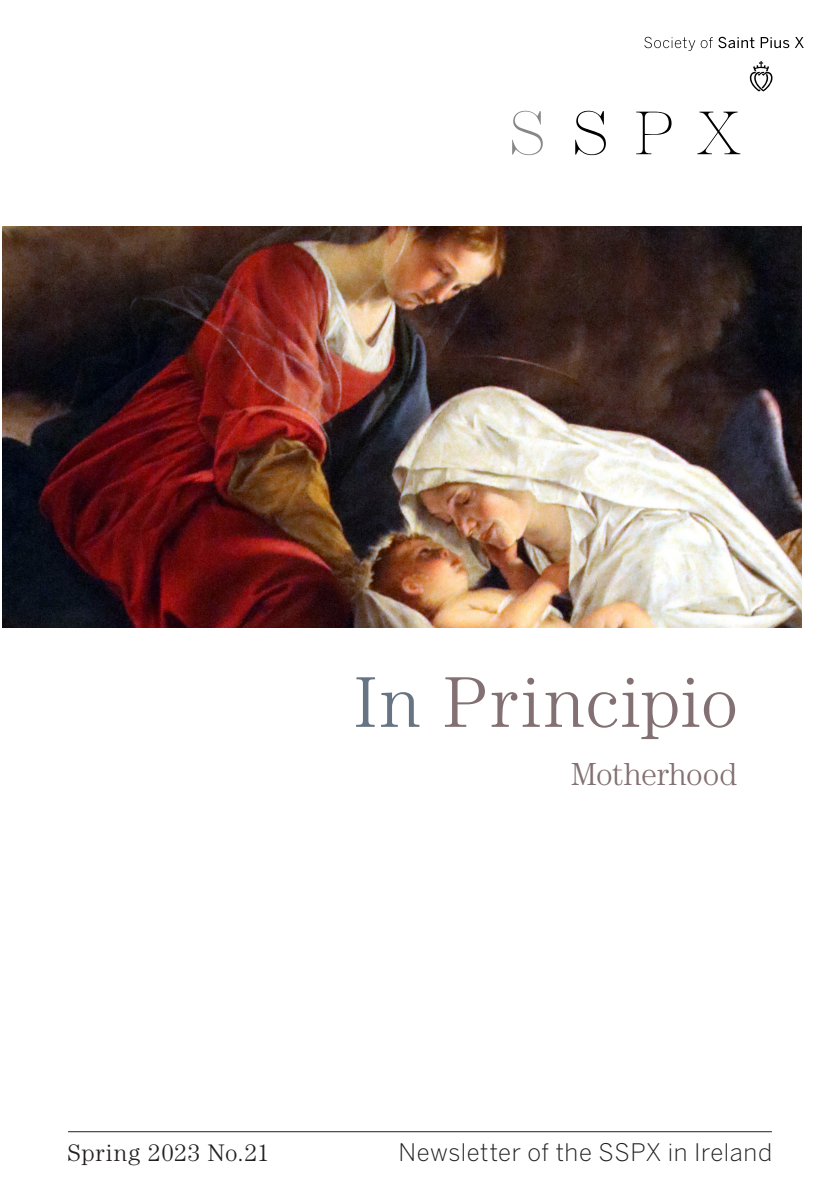
<style>
.page{position:relative;width:840px;height:1191px;background:#fff}
.page>*{position:absolute;margin:0;border:0;box-sizing:border-box;transform-origin:0 0}
.t1{font:300 72px "Century Std";letter-spacing:.02em;color:#837072}
.t2{font:300 32px "Century Std";letter-spacing:-.015em;color:#837072}
.t3{font:300 24px "Benton Sans";letter-spacing:.02em;color:#231f20}
.t4{font:300 24px "Century Std";letter-spacing:.03em;color:#231f20}
.s1{color:#677483}
</style>
<div class="page">
<hr style="left:68px;top:1131px;width:703px;height:1px;background:#231f20">
<svg style="left:636px;top:112px;width:35px;height:42px"></svg>
<svg style="left:697px;top:112px;width:43px;height:42px"></svg>
<svg style="left:512px;top:111px;width:30px;height:44px"></svg>
<svg style="left:575px;top:111px;width:30px;height:44px"></svg>
<svg style="left:749px;top:61px;width:23px;height:30px"></svg>
<svg style="left:644px;top:37px;width:68px;height:14px"></svg>
<svg style="left:718px;top:37px;width:36px;height:11px"></svg>
<svg style="left:760px;top:37px;width:28px;height:11px"></svg>
<svg style="left:795px;top:37px;width:8px;height:11px"></svg>
<img style="left:3px;top:227px;width:798px;height:400px">
<p class="t1" style="left:354px;top:661px;width:385px"><span class="s1">In</span> Principio</p>
<p class="t2" style="left:570px;top:756px;width:167px">Motherhood</p>
<p class="t4" style="left:68px;top:1139px;width:203px">Spring 2023 No.21</p>
<p class="t3" style="left:398px;top:1138px;width:375px">Newsletter of the SSPX in Ireland</p>
</div>
